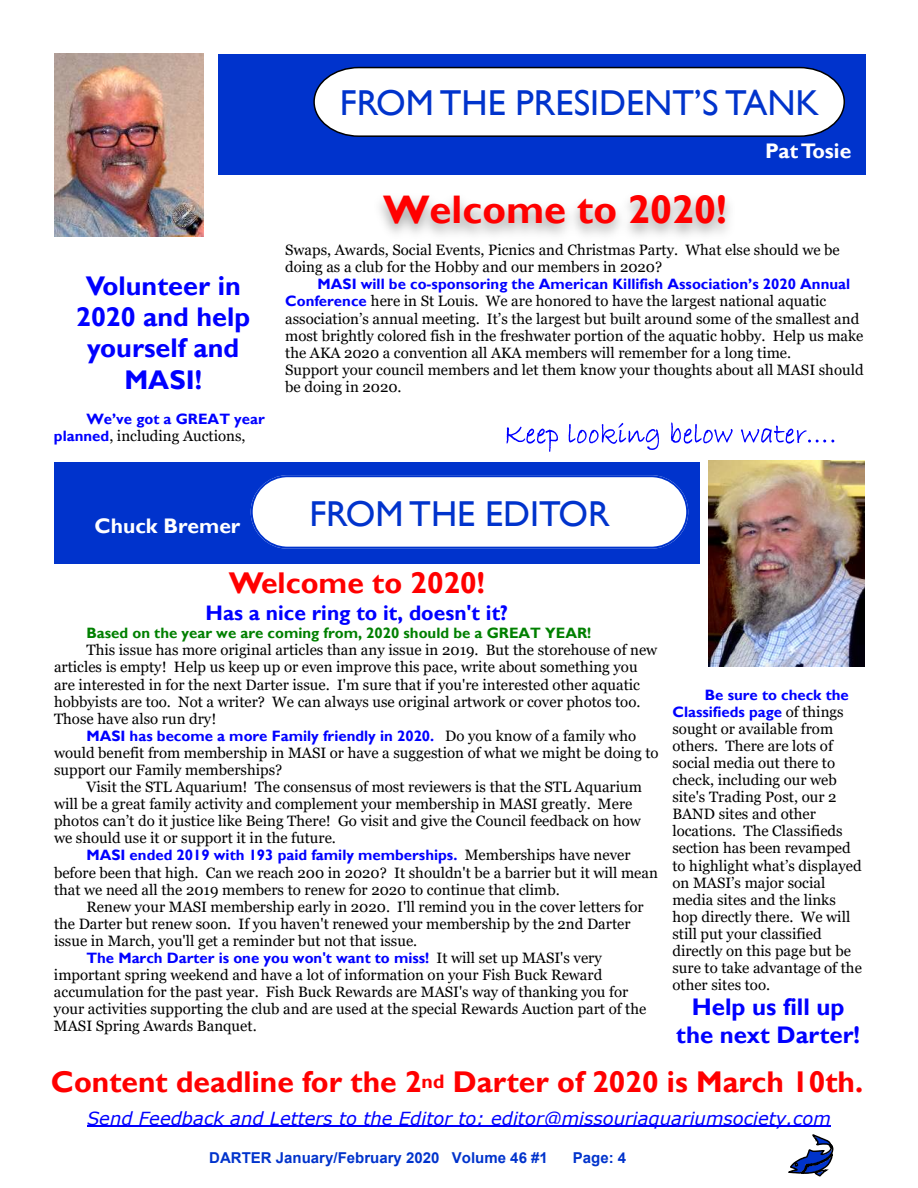
<style>
.page{position:relative;width:918px;height:1188px;background:#fff}
.page>*{position:absolute;margin:0;border:0;box-sizing:border-box;transform-origin:0 0}
.t1{font:700 39.75px "Gill Sans";color:#f00}
.t2{font:36px "Gill Sans";color:#03c}
.t3{font:700 30px "Gill Sans";color:#f00}
.t4{font:700 27px/31.2px "Gill Sans";color:#00f;text-align:center}
.t5{font:700 24px/27.8px "Gill Sans";color:#00f;text-align:center}
.t6{font:700 21px "Gill Sans";color:#00f}
.t7{font:700 21px "Gill Sans";color:#fff}
.t8{font:italic 18px "Verdana";color:#00f}
.t9{font:15px/17.1px "Georgia";color:#000}
.t10{font:700 15px/17.4px "Gill Sans";color:#00f}
.t11{font:700 15px "Gill Sans";color:#008000}
.t12{font:700 15px "Arial";color:#03c}
.s1{font-family:"Gill Sans";font-weight:700;color:#00f}
.s2{font-family:"Georgia";font-weight:400;color:#000}
.s3{font-size:19.5px}
</style>
<div class="page">
<svg style="left:788px;top:1134px;width:46px;height:43px"></svg>
<div style="left:54px;top:462px;width:645px;height:101px;background:#03c"></div>
<svg style="left:251px;top:475px;width:437px;height:74px;background:#e6ebfa"></svg>
<img style="left:709px;top:461px;width:155px;height:206px">
<hr style="left:87px;top:1126px;width:744px;height:1px;background:#00f">
<div style="left:218px;top:55px;width:648px;height:120px;background:#03c"></div>
<svg style="left:313px;top:66px;width:532px;height:71px;background:#e7e9f0"></svg>
<svg style="left:506px;top:427px;width:52px;height:25px"></svg>
<svg style="left:569px;top:423px;width:90px;height:27px"></svg>
<svg style="left:671px;top:422px;width:62px;height:22px"></svg>
<svg style="left:741px;top:425px;width:93px;height:19px"></svg>
<img style="left:54px;top:54px;width:150px;height:182px">
<h2 class="t2" style="left:340px;top:90px;width:481px">FROM THE PRESIDENT’S TANK</h2>
<h3 class="t7" style="left:765px;top:143px;width:88px">Pat Tosie</h3>
<h3 class="t4" style="left:76px;top:273px;width:176px">Volunteer in<br>2020 and help yourself and<br>MASI!</h3>
<p class="t10" style="left:86px;top:411px;width:180px">We’ve got a GREAT year</p>
<p class="t9" style="left:54px;top:428px;width:193px"><span class="s1">planned</span>, including Auctions,</p>
<h1 class="t1" style="left:383px;top:196px;width:345px">Welcome to 2020!</h1>
<p class="t9" style="left:285px;top:242px;width:556px">Swaps, Awards, Social Events, Picnics and Christmas Party. What else should we be doing as a club for the Hobby and our members in 2020?</p>
<p class="t10" style="left:318px;top:277px;width:534px">MASI will be co-sponsoring the American Killifish Association’s 2020 Annual</p>
<p class="t9" style="left:285px;top:294px;width:580px"><span class="s1">Conference</span> here in St Louis. We are honored to have the largest national aquatic association’s annual meeting. It’s the largest but built around some of the smallest and most brightly colored fish in the freshwater portion of the aquatic hobby. Help us make the AKA 2020 a convention all AKA members will remember for a long time.<br>Support your council members and let them know your thoughts about all MASI should be doing in 2020.</p>
<h3 class="t7" style="left:95px;top:518px;width:147px">Chuck Bremer</h3>
<h2 class="t2" style="left:309px;top:501px;width:302px">FROM THE EDITOR</h2>
<h3 class="t3" style="left:229px;top:572px;width:258px">Welcome to 2020!</h3>
<h3 class="t6" style="left:206px;top:605px;width:304px">Has a nice ring to it, doesn't it?</h3>
<p class="t11" style="left:86px;top:628px;width:506px">Based on the year we are coming from, 2020 should be a GREAT YEAR!</p>
<p class="t9" style="left:54px;top:643px;width:605px;text-indent:32px">This issue has more original articles than any issue in 2019. But the storehouse of new articles is empty! Help us keep up or even improve this pace, write about something you are interested in for the next Darter issue. I'm sure that if you're interested other aquatic hobbyists are too. Not a writer? We can always use original artwork or cover photos too.<br>Those have also run dry!</p>
<p class="t10" style="left:86px;top:729px;width:551px">MASI has become a more Family friendly in 2020. <span class="s2">Do you know of a family who</span></p>
<p class="t9" style="left:54px;top:745px;width:606px">would benefit from membership in MASI or have a suggestion of what we might be doing to support our Family memberships?</p>
<p class="t9" style="left:54px;top:779px;width:590px;text-indent:32px">Visit the STL Aquarium! The consensus of most reviewers is that the STL Aquarium will be a great family activity and complement your membership in MASI greatly. Mere photos can’t do it justice like Being There! Go visit and give the Council feedback on how we should use it or support it in the future.</p>
<p class="t10" style="left:86px;top:848px;width:546px">MASI ended 2019 with 193 paid family memberships. <span class="s2">Memberships have never</span></p>
<p class="t9" style="left:54px;top:865px;width:605px">before been that high. Can we reach 200 in 2020? It shouldn't be a barrier but it will mean that we need all the 2019 members to renew for 2020 to continue that climb.</p>
<p class="t9" style="left:54px;top:899px;width:591px;text-indent:32px">Renew your MASI membership early in 2020. I'll remind you in the cover letters for the Darter but renew soon. If you haven't renewed your membership by the 2nd Darter issue in March, you'll get a reminder but not that issue.</p>
<p class="t10" style="left:86px;top:951px;width:517px">The March Darter is one you won't want to miss! <span class="s2">It will set up MASI's very</span></p>
<p class="t9" style="left:54px;top:968px;width:594px">important spring weekend and have a lot of information on your Fish Buck Reward accumulation for the past year. Fish Buck Rewards are MASI's way of thanking you for your activities supporting the club and are used at the special Rewards Auction part of the MASI Spring Awards Banquet.</p>
<p class="t10" style="left:672px;top:687px;width:178px;text-indent:32px">Be sure to check the<br>Classifieds page <span class="s2">of things</span></p>
<p class="t9" style="left:672px;top:722px;width:191px">sought or available from others. There are lots of social media out there to check, including our web site's Trading Post, our 2<br>BAND sites and other locations. The Classifieds section has been revamped to highlight what’s displayed on MASI’s major social media sites and the links hop directly there. We will still put your classified directly on this page but be sure to take advantage of the other sites too.</p>
<h3 class="t5" style="left:676px;top:996px;width:185px">Help us fill up the next Darter!</h3>
<h3 class="t3" style="left:51px;top:1071px;width:814px">Content deadline for the 2<span class="s3">nd</span> Darter of 2020 is March 10th.</h3>
<p class="t8" style="left:87px;top:1111px;width:745px">Send Feedback and Letters to the Editor to: editor@missouriaquariumsociety.com</p>
<p class="t12" style="left:209px;top:1152px;width:340px">DARTER January/February 2020 Volume 46 #1</p>
<p class="t12" style="left:573px;top:1152px;width:55px">Page: 4</p>
</div>
